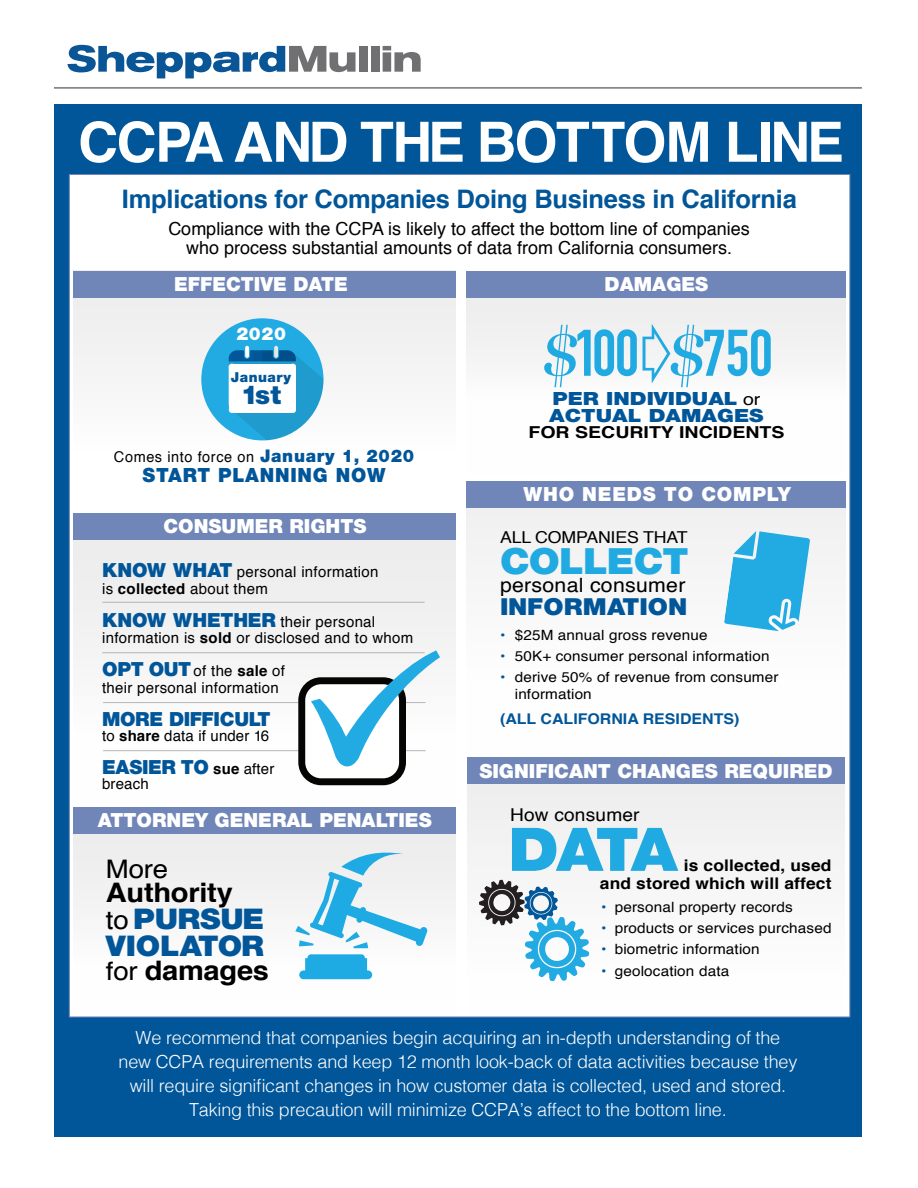
<style>
.page{position:relative;width:918px;height:1188px;background:#fff}
.page>*{position:absolute;margin:0;border:0;box-sizing:border-box;transform-origin:0 0}
.t1{font:700 64.65px "DIN Condensed";letter-spacing:-.015em;color:#21aae1}
.t2{font:900 60.15px "Helvetica Neue";color:#21aae1;scale:1.08 1}
.t3{font:700 55.5px "Helvetica";letter-spacing:-.03em;color:#fff}
.t4{font:900 36.15px "Helvetica Neue";letter-spacing:-.02em;color:#21aae1;scale:1.08 1}
.t5{font:900 28.5px/27px "Helvetica Neue";letter-spacing:-.01em;color:#015699;scale:1.08 1}
.t6{font:700 26.85px "Helvetica";letter-spacing:-.01em;color:#000;scale:1.08 1}
.t7{font:900 26.1px "Helvetica Neue";color:#015699}
.t8{font:700 25.5px "Helvetica";letter-spacing:-.01em;color:#015699}
.t9{font:25.5px "Helvetica";color:#000;scale:1.08 1}
.t10{font:900 23.4px "Helvetica Neue";color:#015699;scale:1.08 1}
.t11{font:900 19.65px "Helvetica Neue";letter-spacing:.04em;color:#015699}
.t12{font:19.65px "Helvetica";letter-spacing:.015em;color:#000;scale:1.08 1}
.t13{font:900 19.5px "Helvetica Neue";color:#fff}
.t14{font:900 19.5px "Helvetica Neue";letter-spacing:-.02em;color:#015699}
.t15{font:900 19.5px "Helvetica Neue";letter-spacing:.04em;color:#fff}
.t16{font:900 18.15px/16.6px "Helvetica Neue";color:#015699;scale:1.19 1}
.t17{font:300 18px/24px "Helvetica";letter-spacing:-.01em;color:#fff;text-align:center}
.t18{font:18px/19.5px "Helvetica";color:#000;text-align:center}
.t19{font:900 17.85px "Helvetica Neue";color:#fff}
.t20{font:17.7px "Helvetica";letter-spacing:.01em;color:#000;scale:1.08 1}
.t21{font:700 16.5px "Helvetica";color:#000;scale:1.19 1}
.t22{font:16.35px "Helvetica";letter-spacing:-.01em;color:#000;scale:1.08 1}
.t23{font:700 16.05px/17.7px "Helvetica";letter-spacing:.01em;color:#000;text-align:right;scale:1.08 1}
.t24{font:15px/16.5px "Helvetica";letter-spacing:.02em;color:#000}
.t25{font:14.85px "Helvetica";letter-spacing:.04em;color:#000}
.t26{font:700 14.7px "Helvetica";color:#015699;scale:1.08 1}
.t27{font:14.1px/17.7px "Helvetica";letter-spacing:.01em;color:#000;scale:1.08 1}
.t28{font:900 13.8px "Helvetica Neue";letter-spacing:.04em;color:#015699}
.s1{font-family:"Big Caslon";font-weight:500;font-size:78.75px}
.s2{font-family:"European Pi Four";font-weight:400;font-size:63px}
.s3{font-family:"Helvetica";font-weight:400;font-size:16.5px;color:#000}
.s4{font-family:"Helvetica Neue";font-weight:900;font-size:17.4px;color:#015699}
.s5{font-family:"Helvetica Neue";font-weight:900;font-size:19.5px;color:#015699}
.s6{font-weight:700}
.s7{font-family:"Helvetica";font-weight:700;font-size:15px;color:#000}
.s8{font-family:"Helvetica";font-weight:400;font-size:15px;color:#000}
.s9{font-family:"Helvetica";font-weight:400;font-size:25.5px;color:#000}
.s10{font-weight:400;font-size:25.5px}
.s11{color:#015699}
</style>
<div class="page">
<svg style="left:67px;top:45px;width:289px;height:33px"></svg>
<div style="left:359px;top:46px;width:8px;height:26px;background:#707073"></div>
<div style="left:371px;top:46px;width:8px;height:26px;background:#707073"></div>
<svg style="left:383px;top:46px;width:38px;height:26px"></svg>
<hr style="left:54px;top:88px;width:808px;height:1px;background:#717074">
<div style="left:54px;top:104px;width:808px;height:1033px;background:#015699"></div>
<div style="left:69px;top:174px;width:781px;height:843px;background:#fff;border:1px solid #7085b8"></div>
<div style="left:467px;top:272px;width:379px;height:202px;background:#fafafa"></div>
<div style="left:73px;top:271px;width:383px;height:237px;background:#f9f9f9"></div>
<div style="left:73px;top:513px;width:383px;height:293px;background:#ededed"></div>
<div style="left:467px;top:757px;width:378px;height:260px;background:#f6f6f6"></div>
<div style="left:467px;top:271px;width:379px;height:27px;background:#7085b8"></div>
<div style="left:467px;top:757px;width:378px;height:27px;background:#7085b8"></div>
<div style="left:73px;top:271px;width:383px;height:27px;background:#7085b8"></div>
<div style="left:73px;top:513px;width:383px;height:27px;background:#7085b8"></div>
<div style="left:467px;top:481px;width:379px;height:273px;background:#fafafa"></div>
<svg style="left:724px;top:531px;width:86px;height:100px"></svg>
<svg style="left:479px;top:880px;width:110px;height:101px"></svg>
<svg style="left:201px;top:318px;width:123px;height:122px"></svg>
<div style="left:73px;top:807px;width:383px;height:210px;background:#f7f7f7"></div>
<div style="left:73px;top:807px;width:383px;height:27px;background:#7085b8"></div>
<svg style="left:295px;top:852px;width:133px;height:127px"></svg>
<div style="left:467px;top:481px;width:379px;height:27px;background:#7085b8"></div>
<hr style="left:102px;top:602px;width:323px;height:1px;background:#b4b3b7">
<hr style="left:102px;top:652px;width:323px;height:1px;background:#b4b3b7">
<hr style="left:103px;top:702px;width:323px;height:1px;background:#b4b3b7">
<hr style="left:103px;top:750px;width:323px;height:1px;background:#b4b3b7">
<svg style="left:298px;top:650px;width:142px;height:135px"></svg>
<h3 class="t3" style="left:78px;top:97px;width:767px">CCPA AND THE BOTTOM LINE</h3>
<h3 class="t8" style="left:122px;top:178px;width:676px">Implications for Companies Doing Business in California</h3>
<p class="t18" style="left:168px;top:219px;width:583px">Compliance with the CCPA is likely to affect the bottom line of companies who process substantial amounts of data from California consumers.</p>
<p class="t13" style="left:174px;top:272px;width:175px">EFFECTIVE DATE</p>
<p class="t13" style="left:605px;top:273px;width:105px">DAMAGES</p>
<h1 class="t1" style="left:540px;top:310px;width:234px"><span class="s1">$</span>100<span class="s2">d</span><span class="s1">$</span>750</h1>
<p class="t19" style="left:236px;top:323px;width:51px">2020</p>
<p class="t28" style="left:231px;top:369px;width:62px">January</p>
<h3 class="t7" style="left:241px;top:379px;width:42px">1st</h3>
<p class="t16" style="left:549px;top:390px;width:182px">PER INDIVIDUAL <span class="s3">or<br></span>ACTUAL DAMAGES</p>
<p class="t21" style="left:528px;top:419px;width:217px">FOR SECURITY INCIDENTS</p>
<p class="t25" style="left:114px;top:445px;width:302px">Comes into force on <span class="s4">January 1, 2020</span></p>
<p class="t11" style="left:143px;top:463px;width:244px">START PLANNING NOW</p>
<p class="t13" style="left:163px;top:514px;width:204px">CONSUMER RIGHTS</p>
<p class="t24" style="left:102px;top:564px;width:278px"><span class="s5">KNOW WHAT</span> personal information is <span class="s6">collected</span> about them</p>
<p class="t24" style="left:102px;top:614px;width:313px"><span class="s5">KNOW WHETHER</span> their personal information is <span class="s6">sold</span> or disclosed and to whom</p>
<p class="t24" style="left:102px;top:663px;width:185px"><span class="s5">OPT OUT</span> of the <span class="s6">sale</span> of their personal information</p>
<p class="t14" style="left:102px;top:707px;width:170px">MORE DIFFICULT</p>
<p class="t24" style="left:102px;top:728px;width:169px">to <span class="s6">share</span> data if under 16</p>
<p class="t14" style="left:102px;top:755px;width:174px">EASIER TO <span class="s7">sue</span> <span class="s8">after</span></p>
<p class="t24" style="left:102px;top:776px;width:48px">breach</p>
<p class="t13" style="left:98px;top:809px;width:335px">ATTORNEY GENERAL PENALTIES</p>
<h3 class="t9" style="left:106px;top:849px;width:59px">More</h3>
<h3 class="t6" style="left:106px;top:871px;width:119px">Authority</h3>
<h3 class="t5" style="left:106px;top:905px;width:148px"><span class="s9">to</span> PURSUE<br>VIOLATOR</h3>
<h3 class="t6" style="left:106px;top:949px;width:152px"><span class="s10">for</span> damages</h3>
<p class="t15" style="left:524px;top:483px;width:269px">WHO NEEDS TO COMPLY</p>
<p class="t22" style="left:500px;top:525px;width:175px">ALL COMPANIES THAT</p>
<h3 class="t4" style="left:500px;top:540px;width:176px">COLLECT</h3>
<p class="t12" style="left:500px;top:570px;width:173px">personal consumer</p>
<p class="t10" style="left:500px;top:592px;width:175px">INFORMATION</p>
<p class="t27" style="left:500px;top:626px;width:194px"><span class="s11">•</span> $25M annual gross revenue</p>
<p class="t27" style="left:500px;top:647px;width:251px"><span class="s11">•</span> 50K+ consumer personal information</p>
<p class="t27" style="left:515px;top:668px;width:246px;text-indent:-15px"><span class="s11">•</span> derive 50% of revenue from consumer information</p>
<p class="t26" style="left:500px;top:707px;width:223px">(ALL CALIFORNIA RESIDENTS)</p>
<p class="t13" style="left:479px;top:759px;width:355px">SIGNIFICANT CHANGES REQUIRED</p>
<p class="t20" style="left:510px;top:801px;width:122px">How consumer</p>
<h2 class="t2" style="left:508px;top:814px;width:159px">DATA</h2>
<p class="t23" style="left:600px;top:857px;width:216px">is collected, used<br>and stored which will affect</p>
<p class="t27" style="left:601px;top:899px;width:179px"><span class="s11">•</span> personal property records</p>
<p class="t27" style="left:601px;top:920px;width:215px"><span class="s11">•</span> products or services purchased</p>
<p class="t27" style="left:601px;top:941px;width:148px"><span class="s11">•</span> biometric information</p>
<p class="t27" style="left:601px;top:962px;width:120px"><span class="s11">•</span> geolocation data</p>
<p class="t17" style="left:119px;top:1024px;width:680px">We recommend that companies begin acquiring an in-depth understanding of the new CCPA requirements and keep 12 month look-back of data activities because they will require significant changes in how customer data is collected, used and stored.<br>Taking this precaution will minimize CCPA’s affect to the bottom line.</p>
</div>
